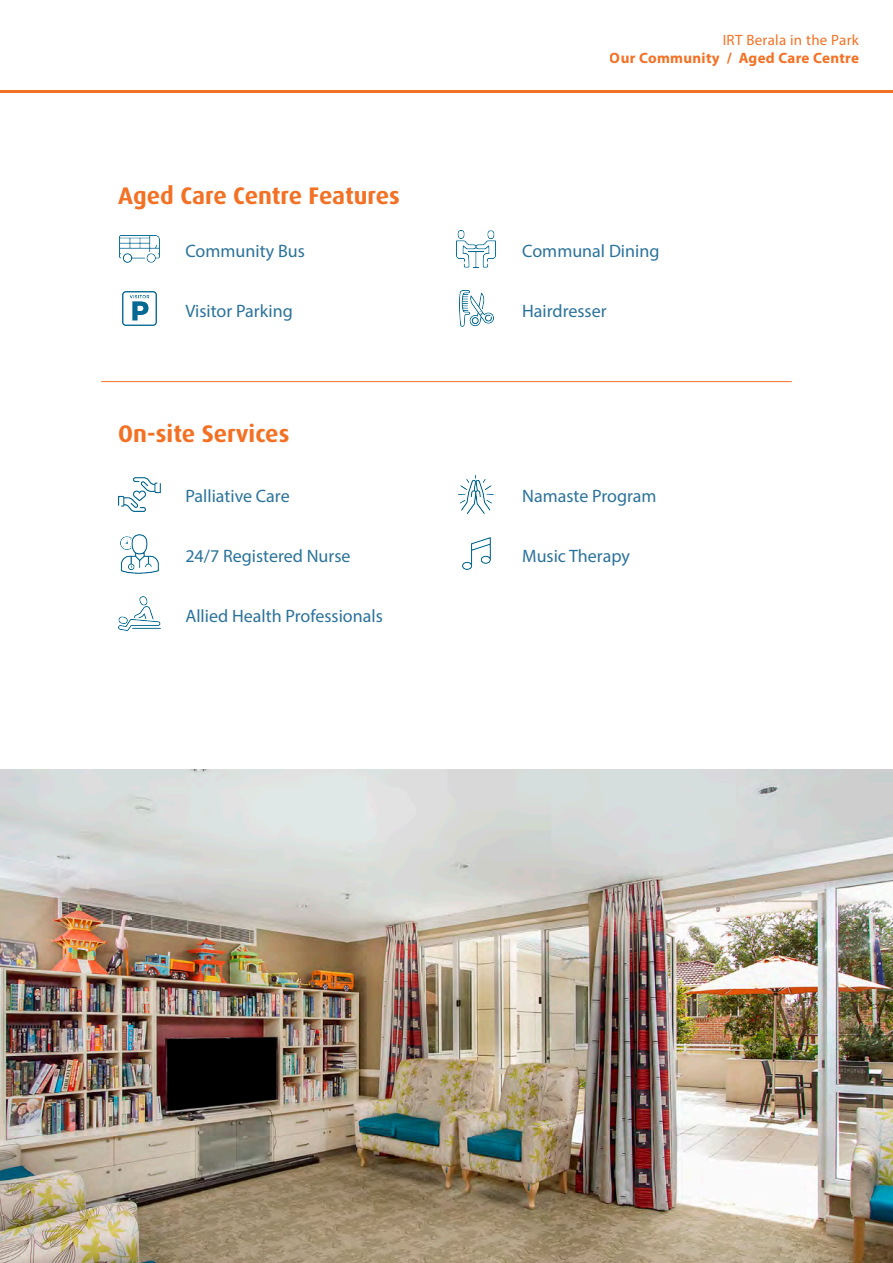
<style>
.page{position:relative;width:893px;height:1263px;background:#fff}
.page>*{position:absolute;margin:0;border:0;box-sizing:border-box;transform-origin:0 0}
.t1{font:700 24px "Dax Pro";color:#f37124}
.t2{font:18px "Myriad Pro";color:#2b739b}
.t3{font:700 15px "Myriad Pro";letter-spacing:.02em;color:#f37124}
.t4{font:15px "Myriad Pro";letter-spacing:.02em;color:#f37124}
</style>
<div class="page">
<img style="left:459px;top:475px;width:35px;height:38px">
<img style="left:0;top:769px;width:893px;height:494px">
<hr style="left:0;top:91px;width:893px;height:2px;background:#f37124">
<img style="left:457px;top:231px;width:39px;height:36px">
<img style="left:120px;top:236px;width:39px;height:27px">
<img style="left:459px;top:291px;width:34px;height:36px">
<img style="left:122px;top:292px;width:35px;height:34px">
<img style="left:118px;top:478px;width:43px;height:33px">
<hr style="left:101px;top:381px;width:691px;height:1px;background:#f37124">
<img style="left:121px;top:535px;width:37px;height:38px">
<img style="left:462px;top:538px;width:28px;height:31px">
<img style="left:119px;top:596px;width:41px;height:35px">
<h1 class="t1" style="left:118px;top:180px;width:283px">Aged Care Centre Features</h1>
<p class="t2" style="left:185px;top:240px;width:121px">Community Bus</p>
<p class="t2" style="left:185px;top:300px;width:109px">Visitor Parking</p>
<h1 class="t1" style="left:118px;top:418px;width:173px">On-site Services</h1>
<p class="t2" style="left:185px;top:485px;width:106px">Palliative Care</p>
<p class="t2" style="left:185px;top:545px;width:167px">24/7 Registered Nurse</p>
<p class="t2" style="left:185px;top:605px;width:199px">Allied Health Professionals</p>
<p class="t4" style="left:723px;top:31px;width:138px">IRT Berala in the Park</p>
<p class="t3" style="left:610px;top:48px;width:251px">Our Community / Aged Care Centre</p>
<p class="t2" style="left:522px;top:240px;width:139px">Communal Dining</p>
<p class="t2" style="left:522px;top:300px;width:86px">Hairdresser</p>
<p class="t2" style="left:522px;top:485px;width:136px">Namaste Program</p>
<p class="t2" style="left:522px;top:545px;width:109px">Music Therapy</p>
</div>
